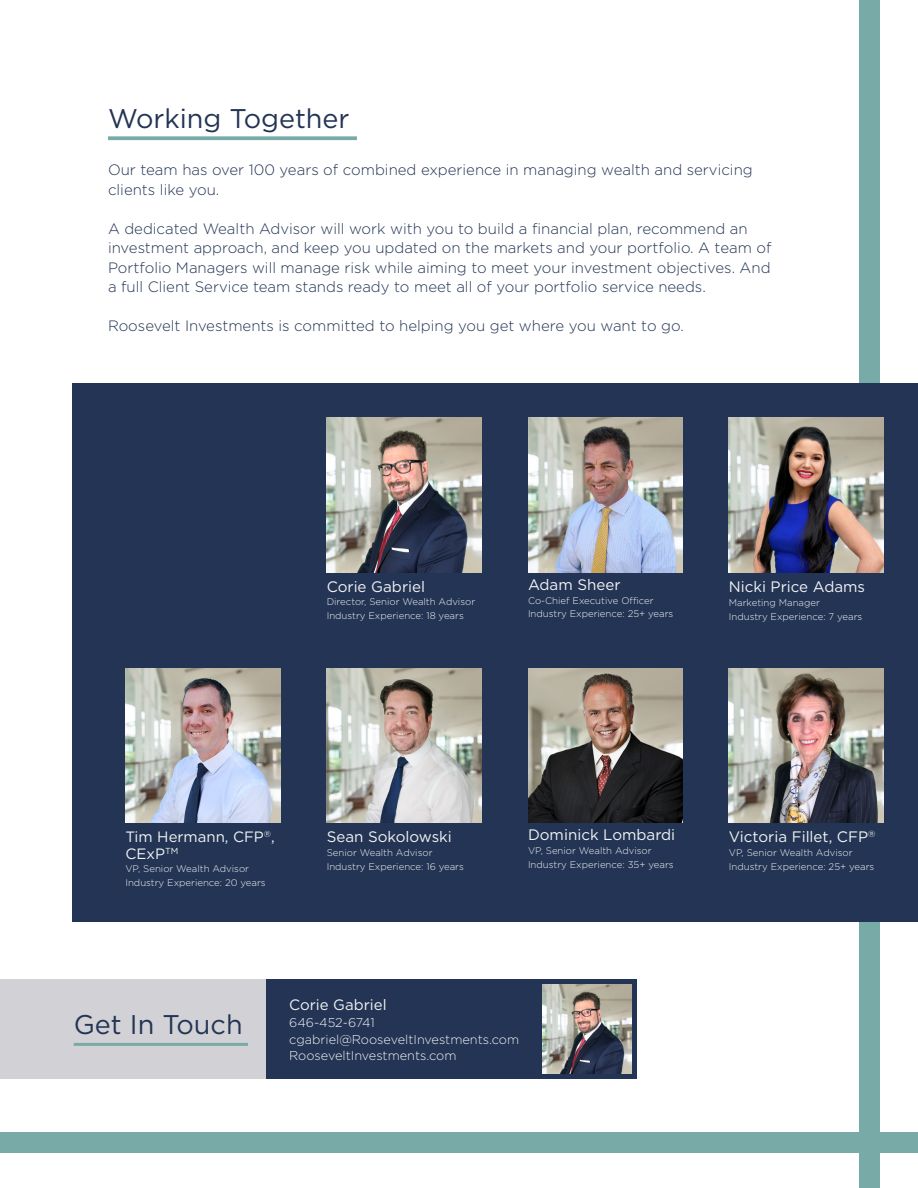
<style>
.page{position:relative;width:918px;height:1188px;background:#fff}
.page>*{position:absolute;margin:0;border:0;box-sizing:border-box;transform-origin:0 0}
.t1{font:27px "Gotham";color:#233454}
.t2{font:15.15px "Gotham";color:#f2f3f4}
.t3{font:300 15px/19.5px "Gotham";color:#233454}
.t4{font:15px/16.5px "Gotham";color:#f2f3f4}
.t5{font:300 12.75px "Gotham";color:#f2f3f4}
.t6{font:300 9.6px "Gotham";color:#f2f3f4}
</style>
<div class="page">
<div style="left:859px;top:0;width:20px;height:1188px;background:#78aba7"></div>
<div style="left:0;top:1132px;width:918px;height:20px;background:#78aba7"></div>
<div style="left:72px;top:383px;width:846px;height:539px;background:#233454"></div>
<svg style="left:108px;top:136px;width:249px;height:4px"></svg>
<img style="left:327px;top:418px;width:154px;height:155px">
<img style="left:125px;top:668px;width:155px;height:155px">
<img style="left:327px;top:668px;width:154px;height:155px">
<img style="left:729px;top:418px;width:154px;height:154px">
<img style="left:528px;top:668px;width:154px;height:154px">
<img style="left:729px;top:668px;width:154px;height:154px">
<img style="left:528px;top:418px;width:154px;height:154px">
<div style="left:0;top:980px;width:267px;height:99px;background:#d2d2d6"></div>
<div style="left:267px;top:980px;width:370px;height:99px;background:#233454"></div>
<hr style="left:74px;top:1043px;width:174px;height:3px;background:#78aba7">
<img style="left:543px;top:985px;width:89px;height:89px">
<p class="t1" style="left:108px;top:103px;width:243px">Working Together</p>
<p class="t3" style="left:108px;top:160px;width:646px">Our team has over 100 years of combined experience in managing wealth and servicing clients like you.</p>
<p class="t3" style="left:108px;top:218px;width:665px">A dedicated Wealth Advisor will work with you to build a financial plan, recommend an investment approach, and keep you updated on the markets and your portfolio. A team of Portfolio Managers will manage risk while aiming to meet your investment objectives. And a full Client Service team stands ready to meet all of your portfolio service needs.</p>
<p class="t3" style="left:108px;top:316px;width:577px">Roosevelt Investments is committed to helping you get where you want to go.</p>
<p class="t2" style="left:327px;top:578px;width:100px">Corie Gabriel</p>
<p class="t6" style="left:327px;top:597px;width:150px">Director, Senior Wealth Advisor</p>
<p class="t6" style="left:327px;top:610px;width:139px">Industry Experience: 18 years</p>
<p class="t2" style="left:528px;top:576px;width:94px">Adam Sheer</p>
<p class="t6" style="left:528px;top:595px;width:127px">Co-Chief Executive Officer</p>
<p class="t6" style="left:528px;top:609px;width:147px">Industry Experience: 25+ years</p>
<p class="t2" style="left:729px;top:578px;width:138px">Nicki Price Adams</p>
<p class="t6" style="left:729px;top:597px;width:93px">Marketing Manager</p>
<p class="t6" style="left:729px;top:611px;width:135px">Industry Experience: 7 years</p>
<p class="t4" style="left:125px;top:828px;width:151px">Tim Hermann, CFP<sup>®</sup>,<br>CExP<sup>TM</sup></p>
<p class="t6" style="left:125px;top:864px;width:125px">VP, Senior Wealth Advisor</p>
<p class="t6" style="left:125px;top:878px;width:142px">Industry Experience: 20 years</p>
<p class="t2" style="left:327px;top:829px;width:127px">Sean Sokolowski</p>
<p class="t6" style="left:327px;top:847px;width:107px">Senior Wealth Advisor</p>
<p class="t6" style="left:327px;top:861px;width:139px">Industry Experience: 16 years</p>
<p class="t2" style="left:528px;top:827px;width:149px">Dominick Lombardi</p>
<p class="t6" style="left:528px;top:846px;width:125px">VP, Senior Wealth Advisor</p>
<p class="t6" style="left:528px;top:859px;width:147px">Industry Experience: 35+ years</p>
<p class="t1" style="left:74px;top:1010px;width:170px">Get In Touch</p>
<p class="t4" style="left:289px;top:997px;width:99px">Corie Gabriel</p>
<p class="t5" style="left:289px;top:1015px;width:87px">646-452-6741</p>
<p class="t5" style="left:289px;top:1032px;width:232px">cgabriel@RooseveltInvestments.com</p>
<p class="t5" style="left:289px;top:1049px;width:169px">RooseveltInvestments.com</p>
<p class="t2" style="left:729px;top:828px;width:148px">Victoria Fillet, CFP<sup>®</sup></p>
<p class="t6" style="left:729px;top:847px;width:125px">VP, Senior Wealth Advisor</p>
<p class="t6" style="left:729px;top:861px;width:147px">Industry Experience: 25+ years</p>
</div>
